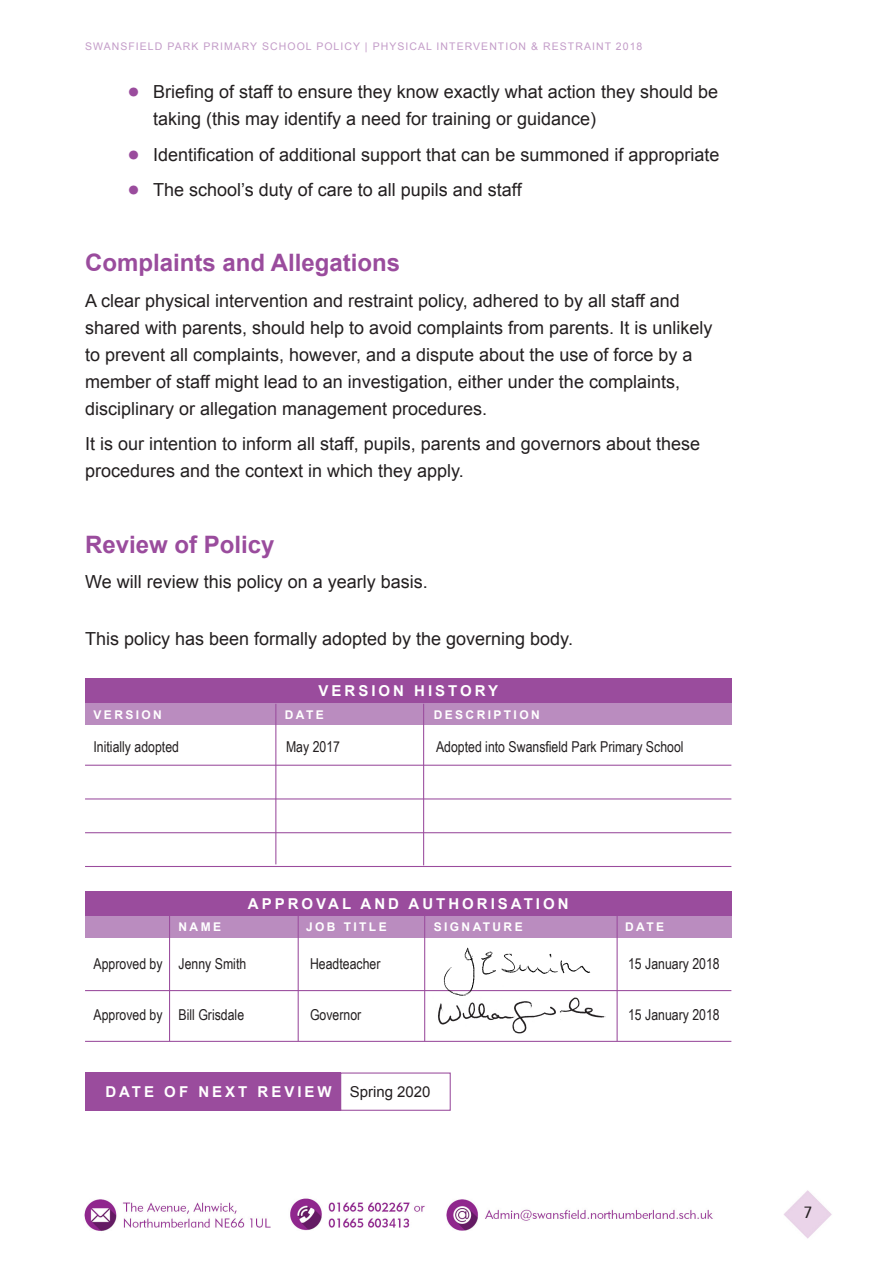
<style>
.page{position:relative;width:893px;height:1263px;background:#fff}
.page>*{position:absolute;margin:0;border:0;box-sizing:border-box;transform-origin:0 0}
.subheads{font:700 24px "Arial";color:#9a4c9d}
.t1{font:18px/27px "Arial";color:#231f20}
.t2{font:18px "Rotis Semi Sans Std";color:#231f20}
.t3{font:15px "Arial Narrow";color:#231f20}
.t4{font:700 15px "Arial";letter-spacing:.2em;color:#fff}
.t5{font:15px "Arial";color:#231f20}
.t6{font:700 12px "Arial";letter-spacing:.2em;color:#fff}
.t7{font:10.5px "Arial";letter-spacing:.1em;color:#c39cc8}
.s1{font-family:"Newspaper Pi BT";color:#9a4c9d}
</style>
<div class="page">
<img style="left:84px;top:1190px;width:748px;height:49px">
<div style="left:85px;top:678px;width:646px;height:26px;background:#9a4c9d"></div>
<div style="left:85px;top:891px;width:646px;height:25px;background:#9a4c9d"></div>
<div style="left:85px;top:704px;width:191px;height:21px;background:#ba8cbf"></div>
<div style="left:276px;top:704px;width:149px;height:21px;background:#ba8cbf"></div>
<div style="left:425px;top:704px;width:306px;height:21px;background:#ba8cbf"></div>
<hr style="left:85px;top:765px;width:646px;height:1px;background:#9a4c9d">
<hr style="left:85px;top:798px;width:646px;height:1px;background:#9a4c9d">
<hr style="left:85px;top:832px;width:646px;height:1px;background:#9a4c9d">
<hr style="left:85px;top:866px;width:646px;height:1px;background:#9a4c9d">
<hr style="left:275px;top:704px;width:1px;height:160px;background:#9a4c9d">
<hr style="left:423px;top:704px;width:1px;height:161px;background:#9a4c9d">
<div style="left:85px;top:916px;width:85px;height:22px;background:#ba8cbf"></div>
<div style="left:170px;top:916px;width:128px;height:22px;background:#ba8cbf"></div>
<div style="left:298px;top:916px;width:127px;height:22px;background:#ba8cbf"></div>
<div style="left:425px;top:916px;width:192px;height:22px;background:#ba8cbf"></div>
<div style="left:617px;top:916px;width:114px;height:22px;background:#ba8cbf"></div>
<hr style="left:85px;top:990px;width:646px;height:1px;background:#9a4c9d">
<hr style="left:85px;top:1041px;width:646px;height:1px;background:#9a4c9d">
<hr style="left:169px;top:914px;width:1px;height:127px;background:#9a4c9d">
<hr style="left:298px;top:914px;width:1px;height:127px;background:#9a4c9d">
<hr style="left:424px;top:914px;width:1px;height:127px;background:#9a4c9d">
<hr style="left:617px;top:914px;width:1px;height:127px;background:#9a4c9d">
<div style="left:85px;top:1072px;width:255px;height:39px;background:#9a4c9d"></div>
<div style="left:340px;top:1072px;width:111px;height:39px;border:1px solid #9a4c9d"></div>
<img style="left:443px;top:927px;width:175px;height:87px">
<img style="left:426px;top:985px;width:188px;height:57px">
<p class="t7" style="left:85px;top:40px;width:559px">SWANSFIELD PARK PRIMARY SCHOOL POLICY | PHYSICAL INTERVENTION &amp; RESTRAINT 2018</p>
<p class="t1" style="left:153px;top:79px;width:566px;text-indent:-26px"><span class="s1">•</span> Briefing of staff to ensure they know exactly what action they should be taking (this may identify a need for training or guidance)</p>
<p class="t1" style="left:128px;top:141px;width:593px"><span class="s1">•</span> Identification of additional support that can be summoned if appropriate</p>
<p class="t1" style="left:128px;top:177px;width:396px"><span class="s1">•</span> The school’s duty of care to all pupils and staff</p>
<p class="subheads" style="left:85px;top:247px;width:317px">Complaints and Allegations</p>
<p class="t1" style="left:85px;top:287px;width:629px">A clear physical intervention and restraint policy, adhered to by all staff and shared with parents, should help to avoid complaints from parents. It is unlikely to prevent all complaints, however, and a dispute about the use of force by a member of staff might lead to an investigation, either under the complaints, disciplinary or allegation management procedures.</p>
<p class="t1" style="left:85px;top:431px;width:616px">It is our intention to inform all staff, pupils, parents and governors about these procedures and the context in which they apply.</p>
<p class="subheads" style="left:85px;top:528px;width:191px">Review of Policy</p>
<p class="t1" style="left:85px;top:569px;width:344px">We will review this policy on a yearly basis.</p>
<p class="t1" style="left:85px;top:625px;width:489px">This policy has been formally adopted by the governing body.</p>
<p class="t4" style="left:319px;top:681px;width:181px">VERSION HISTORY</p>
<p class="t6" style="left:94px;top:706px;width:70px">VERSION</p>
<p class="t6" style="left:285px;top:706px;width:40px">DATE</p>
<p class="t6" style="left:434px;top:706px;width:108px">DESCRIPTION</p>
<p class="t3" style="left:94px;top:736px;width:87px">Initially adopted</p>
<p class="t3" style="left:286px;top:736px;width:56px">May 2017</p>
<p class="t3" style="left:436px;top:736px;width:249px">Adopted into Swansfield Park Primary School</p>
<p class="t4" style="left:248px;top:894px;width:322px">APPROVAL AND AUTHORISATION</p>
<p class="t6" style="left:179px;top:919px;width:44px">NAME</p>
<p class="t6" style="left:306px;top:919px;width:82px">JOB TITLE</p>
<p class="t6" style="left:434px;top:919px;width:90px">SIGNATURE</p>
<p class="t6" style="left:625px;top:919px;width:40px">DATE</p>
<p class="t3" style="left:94px;top:952px;width:154px">Approved by Jenny Smith</p>
<p class="t3" style="left:310px;top:952px;width:72px">Headteacher</p>
<p class="t3" style="left:628px;top:952px;width:93px">15 January 2018</p>
<p class="t3" style="left:94px;top:1003px;width:152px">Approved by Bill Grisdale</p>
<p class="t3" style="left:310px;top:1003px;width:53px">Governor</p>
<p class="t3" style="left:628px;top:1003px;width:93px">15 January 2018</p>
<p class="t4" style="left:105px;top:1082px;width:228px">DATE OF NEXT REVIEW</p>
<p class="t5" style="left:350px;top:1082px;width:82px">Spring 2020</p>
<p class="t2" style="left:803px;top:1201px;width:11px">7</p>
</div>
